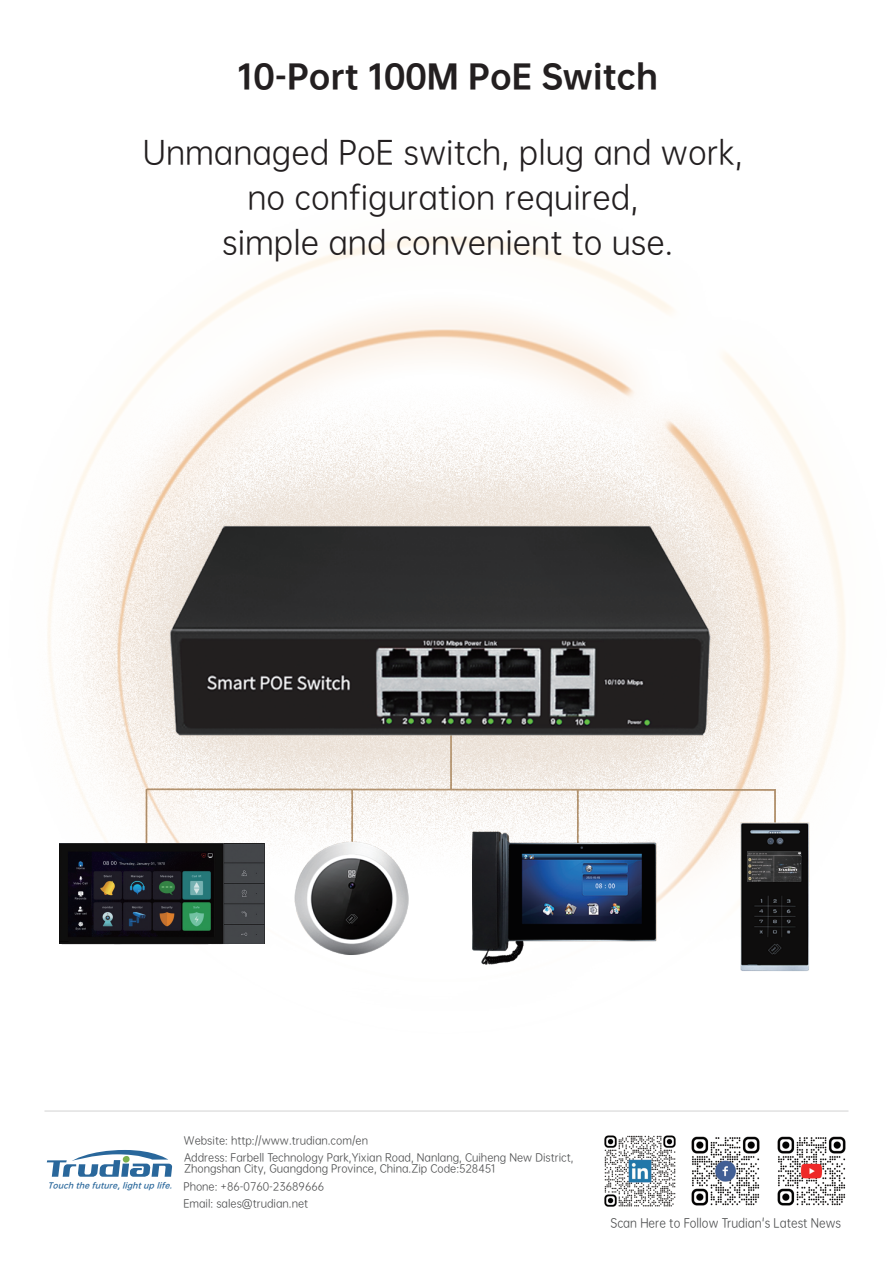
<style>
.page{position:relative;width:893px;height:1263px;background:#fff}
.page>*{position:absolute;margin:0;border:0;box-sizing:border-box;transform-origin:0 0}
.t1{font:31.5px/45px "OPPO Sans R";color:#231f20;text-align:center}
.t2{font:31.5px "OPPO Sans H";color:#231f20}
.t3{font:12px "OPPO Sans R";color:#4a4b4c;scale:.94 1}
.t4{font:10.5px/11.2px "OPPO Sans R";color:#4a4b4c}
.t5{font:italic 7.65px "OPPO Sans B";color:#29679b}
</style>
<div class="page">
<img style="left:47px;top:237px;width:799px;height:734px">
<svg style="left:47px;top:1150px;width:125px;height:27px"></svg>
<div style="left:123px;top:1156px;width:7px;height:6px;background:#7ab04d;border-radius:50%"></div>
<hr style="left:44px;top:1111px;width:804px;height:1px;background:#d2d2d3">
<img style="left:604px;top:1135px;width:72px;height:72px">
<img style="left:691px;top:1136px;width:69px;height:70px">
<img style="left:777px;top:1136px;width:69px;height:70px">
<img style="left:59px;top:843px;width:205px;height:101px">
<img style="left:748px;top:851px;width:52px;height:30px">
<h1 class="t2" style="left:237px;top:48px;width:422px">10-Port 100M PoE Switch</h1>
<h1 class="t1" style="left:143px;top:127px;width:602px">Unmanaged PoE switch, plug and work, no configuration required,<br>simple and convenient to use.</h1>
<p class="t4" style="left:184px;top:1134px;width:186px">Website: http://www.trudian.com/en</p>
<p class="t5" style="left:48px;top:1178px;width:129px">Touchthefuture,lightuplife.</p>
<p class="t4" style="left:184px;top:1151px;width:391px">Address: Farbell Technology Park,Yixian Road, Nanlang, Cuiheng New District,<br>Zhongshan City, Guangdong Province, China.Zip Code:528451</p>
<p class="t4" style="left:183px;top:1180px;width:142px">Phone: +86-0760-23689666</p>
<p class="t4" style="left:183px;top:1197px;width:126px">Email: sales@trudian.net</p>
<p class="t3" style="left:610px;top:1214px;width:247px">Scan Here to Follow Trudian's Latest News</p>
</div>
